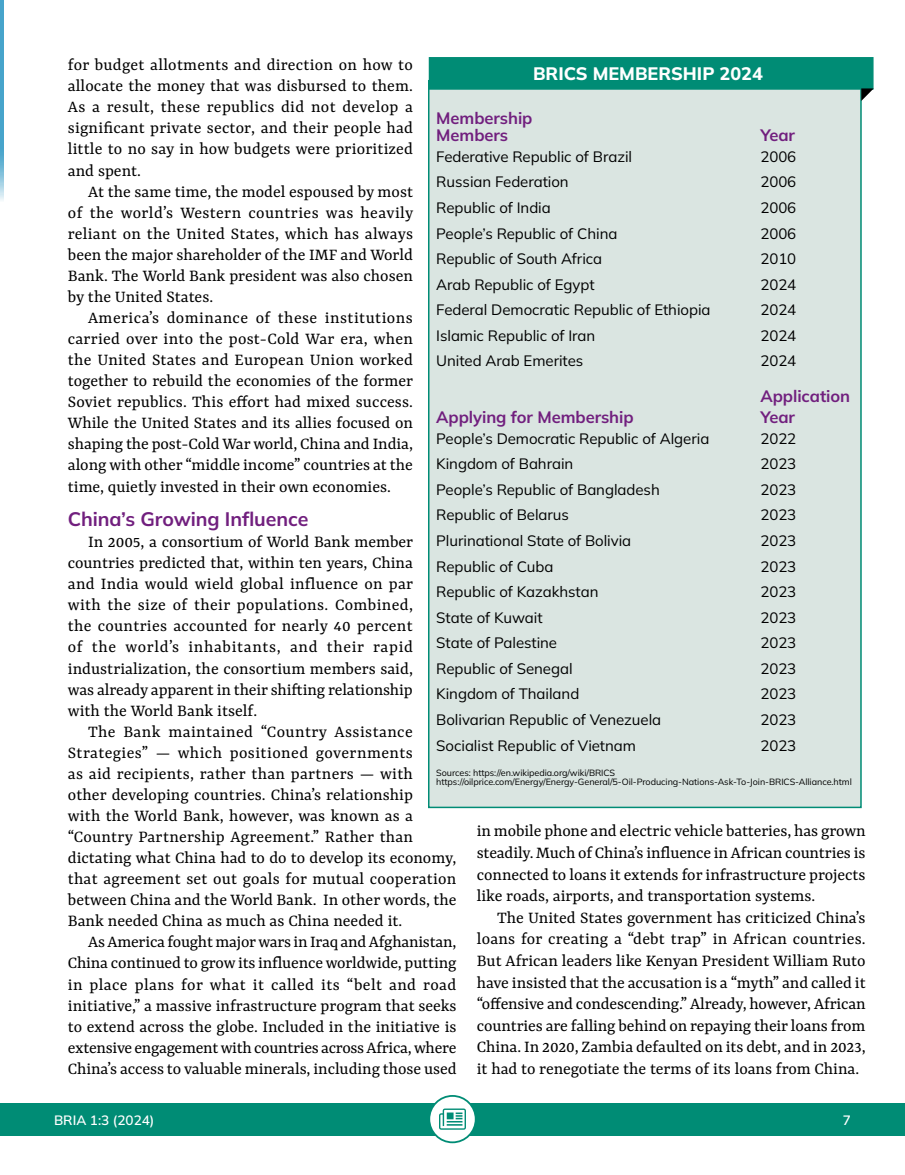
<style>
.page{position:relative;width:905px;height:1175px;background:#fff}
.page>*{position:absolute;margin:0;border:0;box-sizing:border-box;transform-origin:0 0}
.t1{font:700 19.5px "Mulish";letter-spacing:-.005em;color:#711f7e}
.t2{font:18px/21px "Yrsa";color:#000;text-align:justify}
.t3{font:800 18px "Mulish";color:#fff}
.t4{font:700 16.5px/16.5px "Mulish";letter-spacing:-.005em;color:#711f7e}
.t5{font:15px "Mulish";letter-spacing:-.005em;color:#000}
.t6{font:600 13.5px "Mulish";color:#fff}
.t7{font:9px/9px "Mulish";letter-spacing:-.005em;color:#000}
</style>
<div class="page">
<div style="left:0;top:1102px;width:904px;height:33px;background:#008c75"></div>
<svg style="left:0;top:0;width:4px;height:201px"></svg>
<div style="left:429px;top:81px;width:432px;height:726px;background:#dae5e1"></div>
<div style="left:429px;top:57px;width:444px;height:33px;background:#008c75;border:2px solid #008c75"></div>
<svg style="left:861px;top:88px;width:12px;height:13px"></svg>
<div style="left:429px;top:1095px;width:46px;height:47px;background:#fff;border-radius:50%"></div>
<div style="left:428px;top:1095px;width:48px;height:48px;border:2px solid #008c75;border-radius:50%"></div>
<svg style="left:439px;top:1108px;width:27px;height:21px"></svg>
<p class="t2" style="left:68px;top:53px;width:347px">for budget allotments and direction on how to allocate the money that was disbursed to them.<br>As a result, these republics did not develop a significant private sector, and their people had little to no say in how budgets were prioritized and spent.</p>
<p class="t2" style="left:68px;top:180px;width:347px;text-indent:20px">At the same time, the model espoused by most of the world’s Western countries was heavily reliant on the United States, which has always been the major shareholder of the IMF and World Bank. The World Bank president was also chosen by the United States.</p>
<p class="t2" style="left:68px;top:306px;width:347px;text-indent:20px">America’s dominance of these institutions carried over into the post-Cold War era, when the United States and European Union worked together to rebuild the economies of the former Soviet republics. This effort had mixed success.<br>While the United States and its allies focused on shaping the post-Cold War world, China and India, along with other “middle income” countries at the time, quietly invested in their own economies.</p>
<p class="t1" style="left:68px;top:506px;width:242px">China’s Growing Influence</p>
<p class="t2" style="left:68px;top:530px;width:347px;text-indent:20px">In 2005, a consortium of World Bank member countries predicted that, within ten years, China and India would wield global influence on par with the size of their populations. Combined, the countries accounted for nearly 40 percent of the world’s inhabitants, and their rapid industrialization, the consortium members said, was already apparent in their shifting relationship with the World Bank itself.</p>
<p class="t2" style="left:68px;top:719px;width:390px;text-align:left;text-indent:20px">The Bank maintained “Country Assistance Strategies” — which positioned governments<br>as aid recipients, rather than partners — with<br>other developing countries. China’s relationship<br>with the World Bank, however, was known as a “Country Partnership Agreement.” Rather than dictating what China had to do to develop its economy, that agreement set out goals for mutual cooperation between China and the World Bank. In other words, the Bank needed China as much as China needed it.</p>
<p class="t2" style="left:68px;top:930px;width:390px;text-indent:20px">As America fought major wars in Iraq and Afghanistan, China continued to grow its influence worldwide, putting in place plans for what it called its “belt and road initiative,” a massive infrastructure program that seeks to extend across the globe. Included in the initiative is extensive engagement with countries across Africa, where China’s access to valuable minerals, including those used</p>
<p class="t3" style="left:533px;top:62px;width:231px">BRICS MEMBERSHIP 2024</p>
<p class="t4" style="left:436px;top:110px;width:98px">Membership<br>Members</p>
<p class="t4" style="left:760px;top:126px;width:36px">Year</p>
<p class="t5" style="left:436px;top:146px;width:197px">Federative Republic of Brazil</p>
<p class="t5" style="left:760px;top:146px;width:37px">2006</p>
<p class="t5" style="left:436px;top:172px;width:134px">Russian Federation</p>
<p class="t5" style="left:760px;top:172px;width:37px">2006</p>
<p class="t5" style="left:436px;top:197px;width:116px">Republic of India</p>
<p class="t5" style="left:760px;top:197px;width:37px">2006</p>
<p class="t5" style="left:436px;top:223px;width:183px">People’s Republic of China</p>
<p class="t5" style="left:760px;top:223px;width:37px">2006</p>
<p class="t5" style="left:436px;top:248px;width:167px">Republic of South Africa</p>
<p class="t5" style="left:760px;top:248px;width:37px">2010</p>
<p class="t5" style="left:436px;top:274px;width:160px">Arab Republic of Egypt</p>
<p class="t5" style="left:760px;top:274px;width:37px">2024</p>
<p class="t5" style="left:436px;top:300px;width:276px">Federal Democratic Republic of Ethiopia</p>
<p class="t5" style="left:760px;top:300px;width:37px">2024</p>
<p class="t5" style="left:436px;top:325px;width:160px">Islamic Republic of Iran</p>
<p class="t5" style="left:760px;top:325px;width:37px">2024</p>
<p class="t5" style="left:436px;top:351px;width:148px">United Arab Emerites</p>
<p class="t5" style="left:760px;top:351px;width:37px">2024</p>
<p class="t4" style="left:760px;top:387px;width:91px">Application</p>
<p class="t4" style="left:436px;top:408px;width:199px">Applying for Membership</p>
<p class="t4" style="left:760px;top:408px;width:36px">Year</p>
<p class="t5" style="left:436px;top:428px;width:274px">People’s Democratic Republic of Algeria</p>
<p class="t5" style="left:760px;top:428px;width:37px">2022</p>
<p class="t5" style="left:436px;top:454px;width:138px">Kingdom of Bahrain</p>
<p class="t5" style="left:760px;top:454px;width:37px">2023</p>
<p class="t5" style="left:436px;top:479px;width:225px">People’s Republic of Bangladesh</p>
<p class="t5" style="left:760px;top:479px;width:37px">2023</p>
<p class="t5" style="left:436px;top:505px;width:134px">Republic of Belarus</p>
<p class="t5" style="left:760px;top:505px;width:37px">2023</p>
<p class="t5" style="left:436px;top:530px;width:196px">Plurinational State of Bolivia</p>
<p class="t5" style="left:760px;top:530px;width:37px">2023</p>
<p class="t5" style="left:436px;top:556px;width:119px">Republic of Cuba</p>
<p class="t5" style="left:760px;top:556px;width:37px">2023</p>
<p class="t5" style="left:436px;top:581px;width:164px">Republic of Kazakhstan</p>
<p class="t5" style="left:760px;top:581px;width:37px">2023</p>
<p class="t5" style="left:436px;top:607px;width:108px">State of Kuwait</p>
<p class="t5" style="left:760px;top:607px;width:37px">2023</p>
<p class="t5" style="left:436px;top:632px;width:122px">State of Palestine</p>
<p class="t5" style="left:760px;top:632px;width:37px">2023</p>
<p class="t5" style="left:436px;top:658px;width:138px">Republic of Senegal</p>
<p class="t5" style="left:760px;top:658px;width:37px">2023</p>
<p class="t5" style="left:436px;top:684px;width:145px">Kingdom of Thailand</p>
<p class="t5" style="left:760px;top:684px;width:37px">2023</p>
<p class="t5" style="left:436px;top:709px;width:226px">Bolivarian Republic of Venezuela</p>
<p class="t5" style="left:760px;top:709px;width:37px">2023</p>
<p class="t5" style="left:436px;top:735px;width:201px">Socialist Republic of Vietnam</p>
<p class="t5" style="left:760px;top:735px;width:37px">2023</p>
<p class="t7" style="left:436px;top:768px;width:417px">Sources: https://en.wikipedia.org/wiki/BRICS https://oilprice.com/Energy/Energy-General/5-Oil-Producing-Nations-Ask-To-Join-BRICS-Alliance.html</p>
<p class="t2" style="left:477px;top:819px;width:390px;line-height:21.6px">in mobile phone and electric vehicle batteries, has grown steadily. Much of China’s influence in African countries is connected to loans it extends for infrastructure projects like roads, airports, and transportation systems.</p>
<p class="t2" style="left:477px;top:905px;width:390px;line-height:21.6px;text-indent:20px">The United States government has criticized China’s loans for creating a “debt trap” in African countries.<br>But African leaders like Kenyan President William Ruto have insisted that the accusation is a “myth” and called it “offensive and condescending.” Already, however, African countries are falling behind on repaying their loans from China. In 2020, Zambia defaulted on its debt, and in 2023, it had to renegotiate the terms of its loans from China.</p>
<p class="t6" style="left:54px;top:1110px;width:102px">BRIA 1:3 (2024)</p>
<p class="t6" style="left:842px;top:1110px;width:10px">7</p>
</div>
